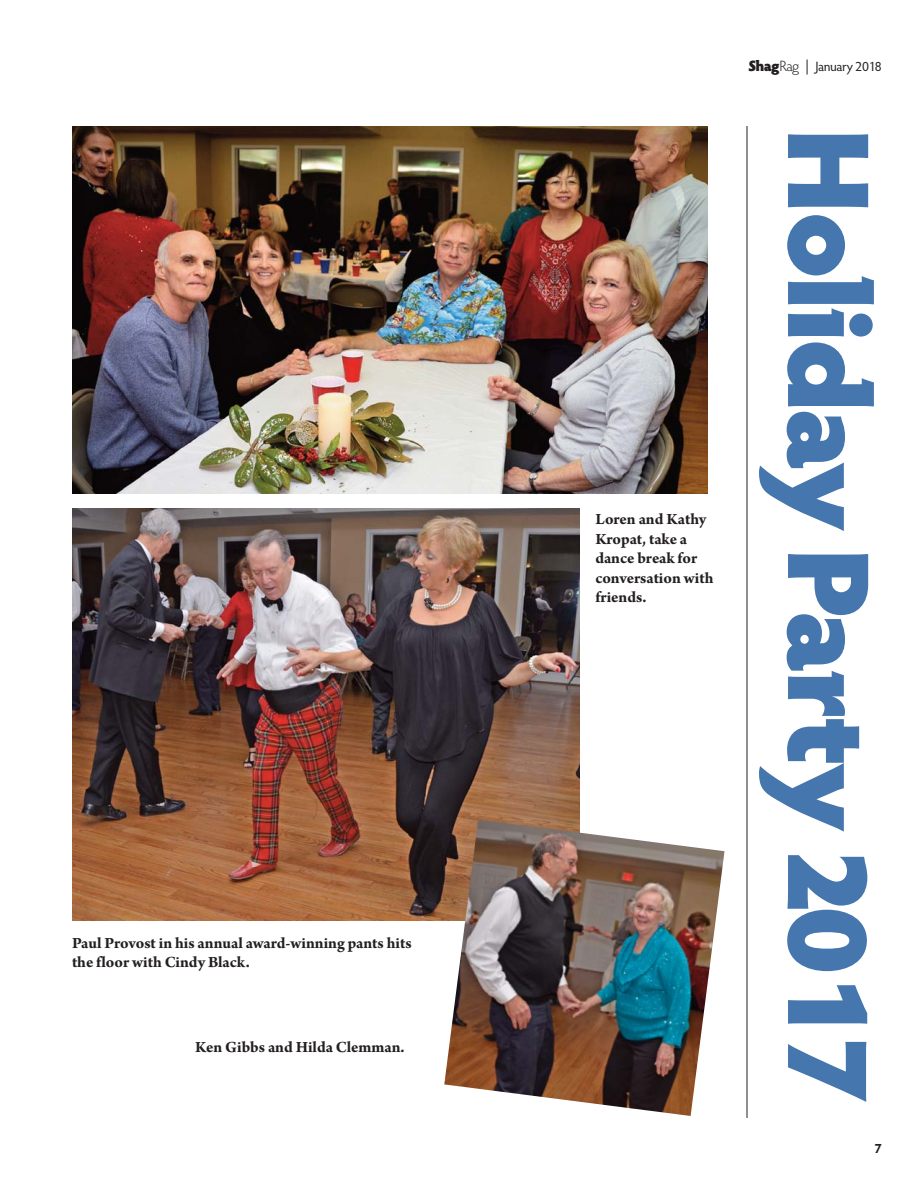
<style>
.page{position:relative;width:918px;height:1188px;background:#fff}
.page>*{position:absolute;margin:0;border:0;box-sizing:border-box;transform-origin:0 0}
.t1{font:900 117px "Hypatia Sans Pro";letter-spacing:-.035em;color:#4576ad}
.t2{font:700 16.5px/19.5px "Arno Pro";color:#231f20}
.t3{font:13.5px "Hypatia Sans Pro";letter-spacing:-.03em;color:#231f20}
.t4{font:700 13.5px "Hypatia Sans Pro";color:#231f20}
.s1{font-weight:900;font-size:15px}
.s2{font-weight:300;font-size:15px}
.s3{font-family:"Futura BT";font-size:15px}
</style>
<div class="page">
<hr style="left:747px;top:126px;width:1px;height:992px;background:#231f20">
<img style="left:72px;top:126px;width:636px;height:368px">
<img style="left:72px;top:508px;width:508px;height:413px">
<img style="left:444px;top:820px;width:281px;height:296px">
<p class="t2" style="left:72px;top:935px;width:341px">Paul Provost in his annual award-winning pants hits the floor with Cindy Black.</p>
<p class="t2" style="left:195px;top:1038px;width:211px">Ken Gibbs and Hilda Clemman.</p>
<p class="t2" style="left:595px;top:511px;width:120px">Loren and Kathy<br>Kropat, take a dance break for conversation with friends.</p>
<p class="t3" style="left:748px;top:59px;width:135px"><span class="s1">Shag</span><span class="s2">Rag</span> <span class="s3">|</span> January 2018</p>
<h1 class="t1" style="left:874px;top:126px;width:977px;rotate:90deg">Holiday Party 2017</h1>
<p class="t4" style="left:875px;top:1140px;width:9px">7</p>
</div>
